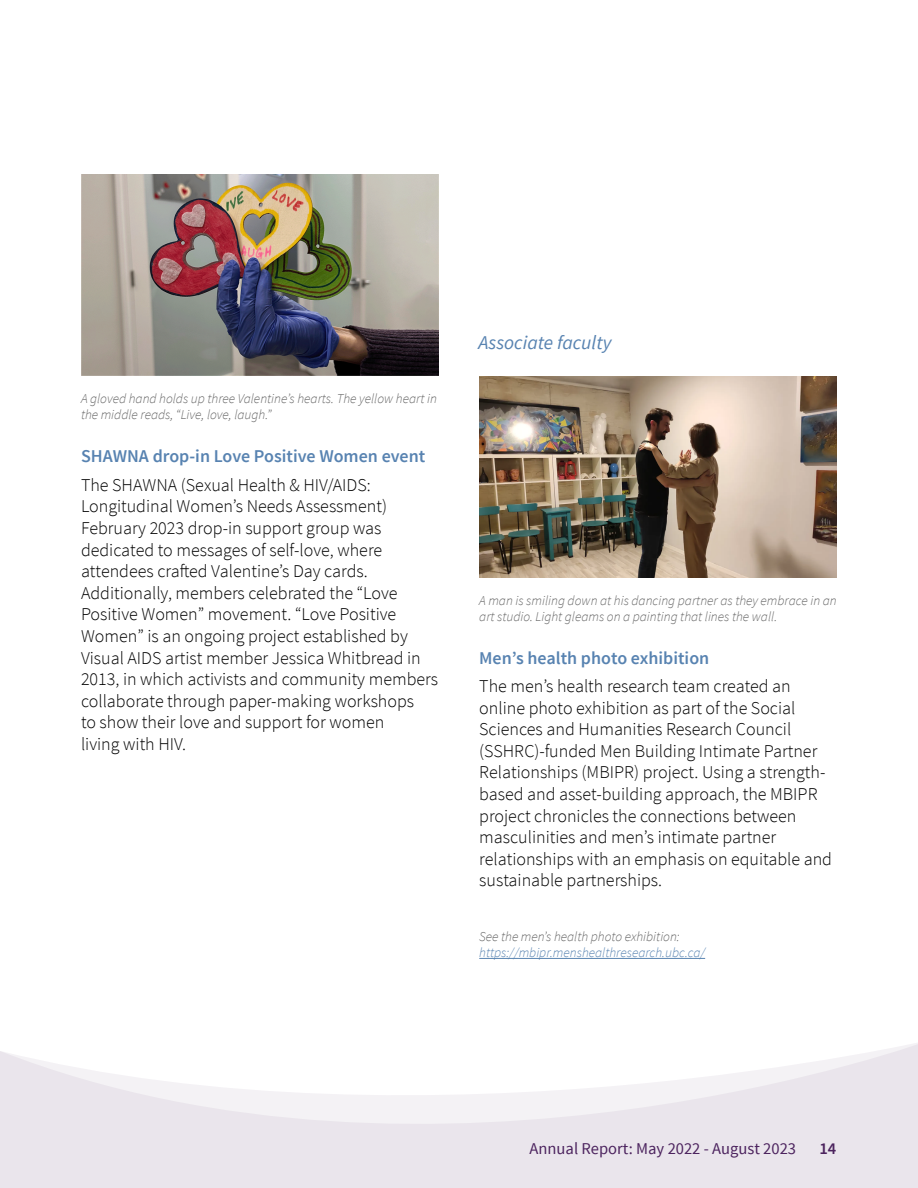
<style>
.page{position:relative;width:918px;height:1188px;background:#fff}
.page>*{position:absolute;margin:0;border:0;box-sizing:border-box;transform-origin:0 0}
.t1{font:italic 19.5px "Source Sans Pro";color:#5883b1}
.t2{font:300 18px/21.6px "Source Sans Pro";color:#000}
.t3{font:600 18px "Source Sans Pro";color:#5883b1}
.t4{font:16.5px "Source Sans Pro";color:#4c235e}
.t5{font:600 16.5px "Source Sans Pro";color:#4c235e}
.t6{font:italic 300 13.5px/16.5px "Source Sans Pro";color:#666}
.t7{font:italic 300 13.5px "Source Sans Pro";color:#5883b1}
</style>
<div class="page">
<svg style="left:0;top:957px;width:918px;height:231px"></svg>
<img style="left:81px;top:174px;width:358px;height:202px">
<img style="left:479px;top:376px;width:358px;height:202px">
<hr style="left:479px;top:958px;width:226px;height:1px;background:#5883b1">
<p class="t6" style="left:81px;top:390px;width:357px">A gloved hand holds up three Valentine’s hearts. The yellow heart in the middle reads, “Live, love, laugh.”</p>
<p class="t3" style="left:81px;top:445px;width:346px">SHAWNA drop-in Love Positive Women event</p>
<p class="t2" style="left:81px;top:474px;width:358px">The SHAWNA (Sexual Health &amp; HIV/AIDS:<br>Longitudinal Women’s Needs Assessment)<br>February 2023 drop-in support group was dedicated to messages of self-love, where attendees crafted Valentine’s Day cards.<br>Additionally, members celebrated the “Love Positive Women” movement. “Love Positive Women” is an ongoing project established by Visual AIDS artist member Jessica Whitbread in 2013, in which activists and community members collaborate through paper-making workshops<br>to show their love and support for women<br>living with HIV.</p>
<p class="t1" style="left:479px;top:331px;width:134px">Associate faculty</p>
<p class="t6" style="left:479px;top:592px;width:359px">A man is smiling down at his dancing partner as they embrace in an art studio. Light gleams on a painting that lines the wall.</p>
<p class="t3" style="left:479px;top:646px;width:232px">Men’s health photo exhibition</p>
<p class="t2" style="left:479px;top:675px;width:354px">The men’s health research team created an online photo exhibition as part of the Social Sciences and Humanities Research Council (SSHRC)-funded Men Building Intimate Partner Relationships (MBIPR) project. Using a strength&shy;based and asset-building approach, the MBIPR project chronicles the connections between masculinities and men’s intimate partner relationships with an emphasis on equitable and sustainable partnerships.</p>
<p class="t6" style="left:479px;top:928px;width:202px">See the men’s health photo exhibition:</p>
<p class="t7" style="left:479px;top:945px;width:227px">https://mbipr.menshealthresearch.ubc.ca/</p>
<p class="t4" style="left:530px;top:1138px;width:268px">Annual Report: May 2022 - August 2023</p>
<p class="t5" style="left:819px;top:1138px;width:18px">14</p>
</div>
